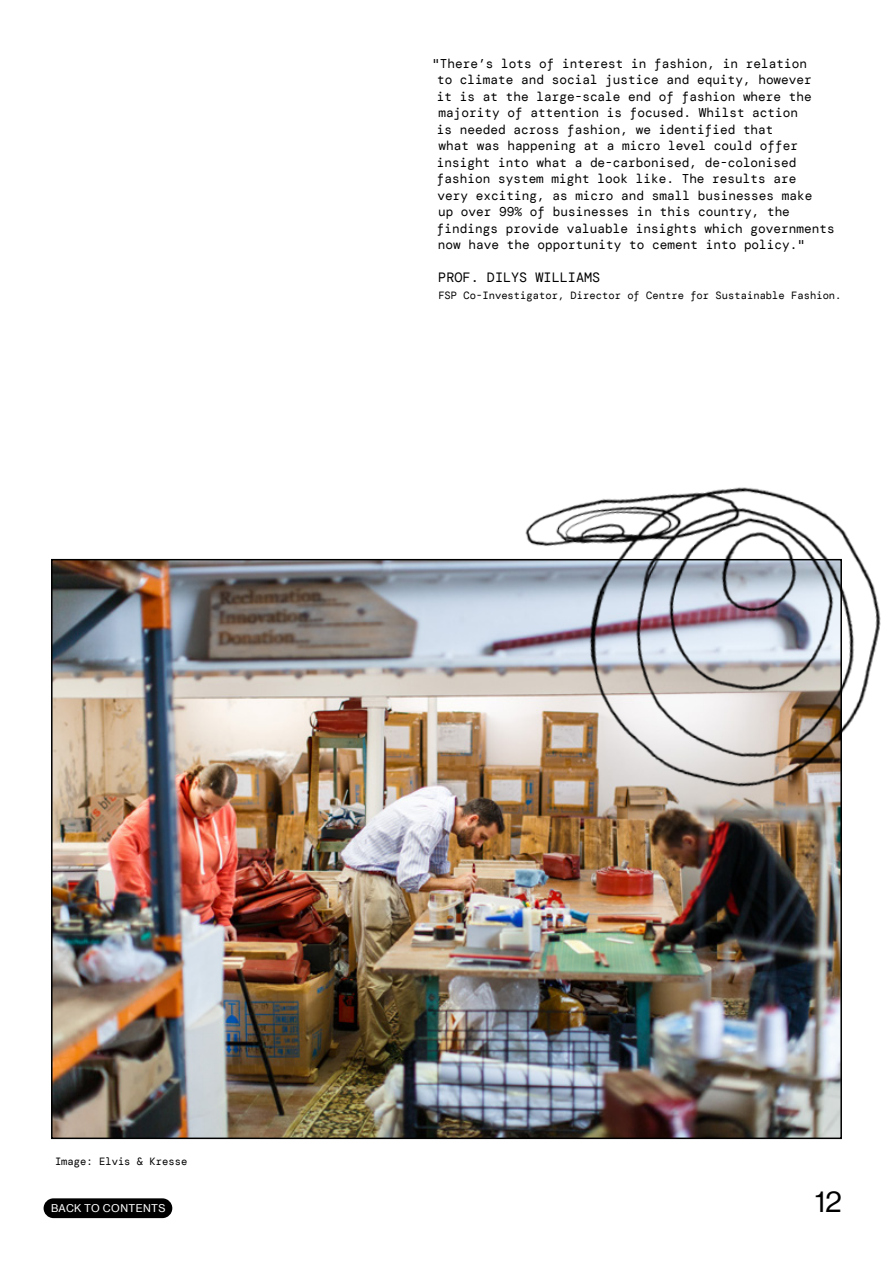
<style>
.page{position:relative;width:893px;height:1263px;background:#fff}
.page>*{position:absolute;margin:0;border:0;box-sizing:border-box;transform-origin:0 0}
.t1{font:28.5px "N Haas Grotesk DS Pro 55 Rg";color:#000}
.t2{font:13.5px "DM Mono";color:#000}
.t3{font:12.75px/16.5px "DM Mono";color:#000}
.t4{font:10.5px "DM Mono";color:#000}
.t5{font:10.5px "N Haas Grotesk TX Pro";letter-spacing:.035em;color:#fff}
</style>
<div class="page">
<img style="left:54px;top:562px;width:785px;height:574px">
<img style="left:414px;top:487px;width:467px;height:361px">
<div style="left:44px;top:1198px;width:128px;height:20px;background:#000;border-radius:10px"></div>
<p class="t3" style="left:437px;top:55px;width:399px;text-indent:-5px">"There’s lots of interest in fashion, in relation<br>to climate and social justice and equity, however<br>it is at the large-scale end of fashion where the majority of attention is focused. Whilst action<br>is needed across fashion, we identified that<br>what was happening at a micro level could offer insight into what a de-carbonised, de-colonised fashion system might look like. The results are<br>very exciting, as micro and small businesses make<br>up over 99% of businesses in this country, the findings provide valuable insights which governments now have the opportunity to cement into policy."</p>
<p class="t2" style="left:438px;top:269px;width:164px">PROF. DILYS WILLIAMS</p>
<p class="t4" style="left:438px;top:288px;width:405px">FSP Co-Investigator, Director of Centre for Sustainable Fashion.</p>
<p class="t4" style="left:55px;top:1155px;width:134px">Image: Elvis &amp; Kresse</p>
<p class="t5" style="left:51px;top:1202px;width:116px">BACK TO CONTENTS</p>
<h1 class="t1" style="left:815px;top:1186px;width:28px">12</h1>
</div>
